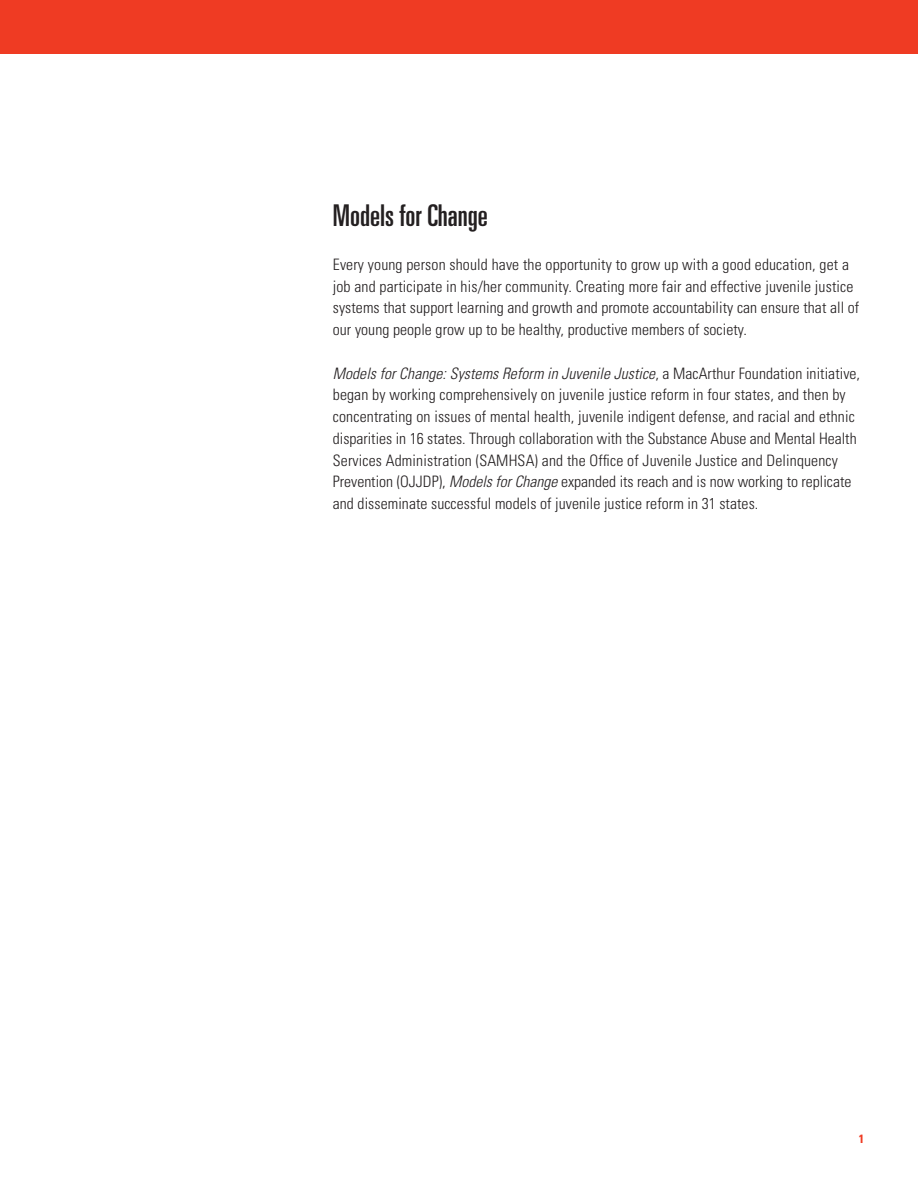
<style>
.page{position:relative;width:918px;height:1188px;background:#fff}
.page>*{position:absolute;margin:0;border:0;box-sizing:border-box;transform-origin:0 0}
.t1{font:ultra-condensed 30px "Univers";color:#231f20}
.t2{font:300 condensed 15.75px/21.8px "Univers";letter-spacing:.01em;color:#231f20}
.t3{font:700 condensed 12px "Univers";color:#ef3b23}
.s1{font-style:italic}
</style>
<div class="page">
<div style="left:0;top:0;width:918px;height:54px;background:#ef3b23"></div>
<p class="t1" style="left:333px;top:199px;width:157px">Models for Change</p>
<p class="t2" style="left:333px;top:253px;width:528px">Every young person should have the opportunity to grow up with a good education, get a job and participate in his/her community. Creating more fair and effective juvenile justice systems that support learning and growth and promote accountability can ensure that all of our young people grow up to be healthy, productive members of society.</p>
<p class="t2" style="left:333px;top:362px;width:529px"><span class="s1">Models for Change: Systems Reform in Juvenile Justice</span>, a MacArthur Foundation initiative, began by working comprehensively on juvenile justice reform in four states, and then by concentrating on issues of mental health, juvenile indigent defense, and racial and ethnic disparities in 16 states. Through collaboration with the Substance Abuse and Mental Health Services Administration (SAMHSA) and the Office of Juvenile Justice and Delinquency Prevention (OJJDP), <span class="s1">Models for Change</span> expanded its reach and is now working to replicate and disseminate successful models of juvenile justice reform in 31 states.</p>
<p class="t3" style="left:859px;top:1132px;width:7px">1</p>
</div>
